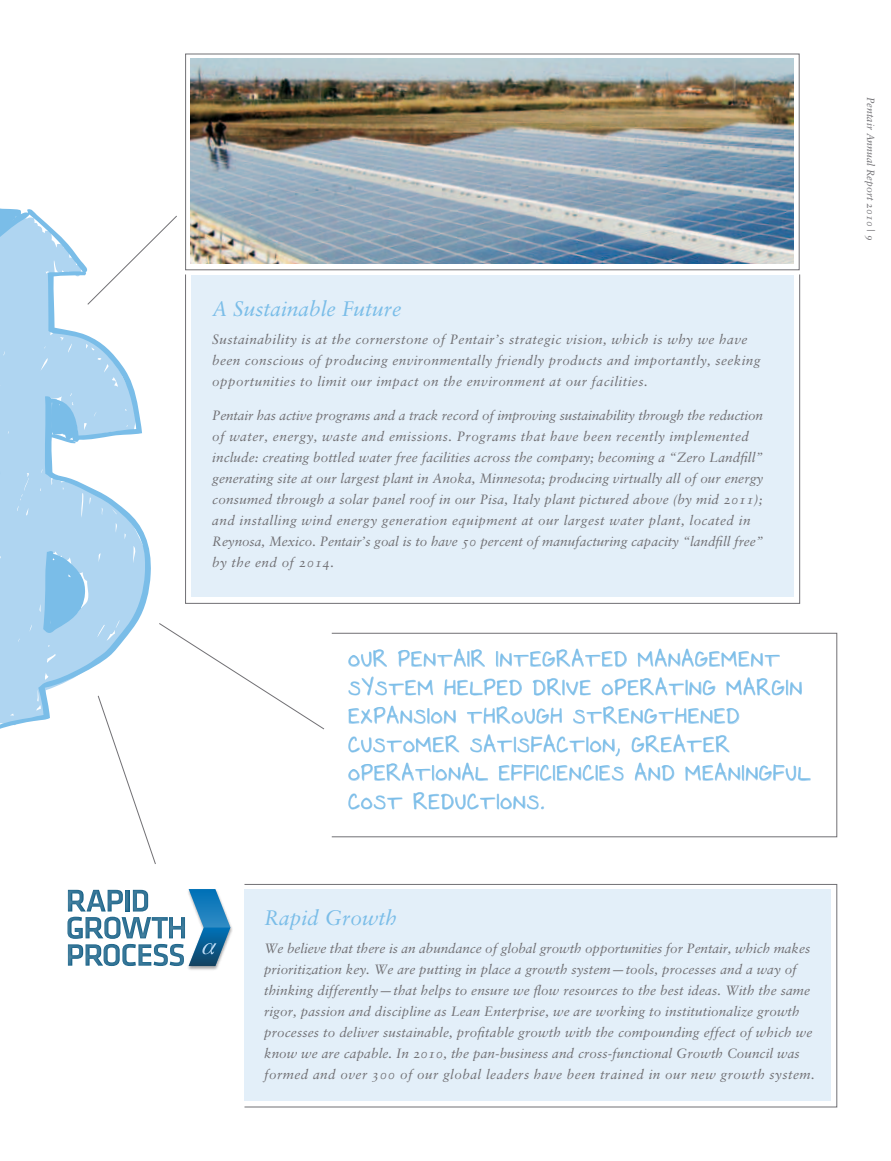
<style>
.page{position:relative;width:891px;height:1161px;background:#fff}
.page>*{position:absolute;margin:0;border:0;box-sizing:border-box;transform-origin:0 0}
.t1{font:21px "HK Sabon Italic Os F";color:#7abde8}
.t2{font:16.5px/28.5px "Nothing You Could Say";letter-spacing:.08em;color:#7abde8}
.t3{font:13.5px/21px "HK Sabon Italic Os F";letter-spacing:.01em;color:#717074}
.t4{font:13.5px/21px "HK Sabon Italic Os F";letter-spacing:.035em;color:#717074}
.t5{font:10.5px "HK Sabon Italic Os F";color:#717074}
</style>
<div class="page">
<div style="left:191px;top:275px;width:602px;height:321px;background:#e3eff9"></div>
<div style="left:332px;top:633px;width:505px;height:204px;border:1px solid #717074"></div>
<svg style="left:348px;top:648px;width:463px;height:162px"></svg>
<div style="left:244px;top:884px;width:593px;height:223px;border:1px solid #717074"></div>
<div style="left:245px;top:890px;width:586px;height:211px;background:#e3eff9"></div>
<svg style="left:152px;top:215px;width:25px;height:26px"></svg>
<svg style="left:110px;top:623px;width:215px;height:241px"></svg>
<div style="left:185px;top:54px;width:614px;height:216px;border:1px solid #717074"></div>
<img style="left:191px;top:59px;width:602px;height:205px">
<svg style="left:0;top:208px;width:152px;height:526px;fill:#afd5f1"></svg>
<svg style="left:0;top:396px;width:1px;height:90px"></svg>
<svg style="left:42px;top:550px;width:44px;height:83px;background:#8ec6eb"></svg>
<img style="left:188px;top:924px;width:44px;height:46px">
<svg style="left:68px;top:889px;width:162px;height:77px"></svg>
<h1 class="t1" style="left:212px;top:296px;width:191px">A Sustainable Future</h1>
<p class="t4" style="left:212px;top:329px;width:550px">Sustainability is at the cornerstone of Pentair’s strategic vision, which is why we have been conscious of producing environmentally friendly products and importantly, seeking opportunities to limit our impact on the environment at our facilities.</p>
<p class="t3" style="left:212px;top:405px;width:553px">Pentair has active programs and a track record of improving sustainability through the reduction of water, energy, waste and emissions. Programs that have been recently implemented include: creating bottled water free facilities across the company; becoming a “Zero Landfill” generating site at our largest plant in Anoka, Minnesota; producing virtually all of our energy consumed through a solar panel roof in our Pisa, Italy plant pictured above (by mid 2011); and installing wind energy generation equipment at our largest water plant, located in Reynosa, Mexico. Pentair’s goal is to have 50 percent of manufacturing capacity “landfill free” by the end of 2014.</p>
<p class="t2" style="left:348px;top:647px;width:464px">OUR PENTAIR INTEGRATED MANAGEMENT SYSTEM HELPED DRIVE OPERATING MARGIN EXPANSION THROUGH STRENGTHENED CUSTOMER SATISFACTION, GREATER OPERATIONAL EFFICIENCIES AND MEANINGFUL COST REDUCTIONS.</p>
<h1 class="t1" style="left:264px;top:905px;width:135px">Rapid Growth</h1>
<p class="t3" style="left:264px;top:938px;width:552px">We believe that there is an abundance of global growth opportunities for Pentair, which makes prioritization key. We are putting in place a growth system—tools, processes and a way of thinking differently—that helps to ensure we flow resources to the best ideas. With the same rigor, passion and discipline as Lean Enterprise, we are working to institutionalize growth processes to deliver sustainable, profitable growth with the compounding effect of which we know we are capable. In 2010, the pan-business and cross-functional Growth Council was formed and over 300 of our global leaders have been trained in our new growth system.</p>
<p class="t5" style="left:877px;top:97px;width:145px;rotate:90deg">Pentair Annual Report 2010 | 9</p>
</div>
